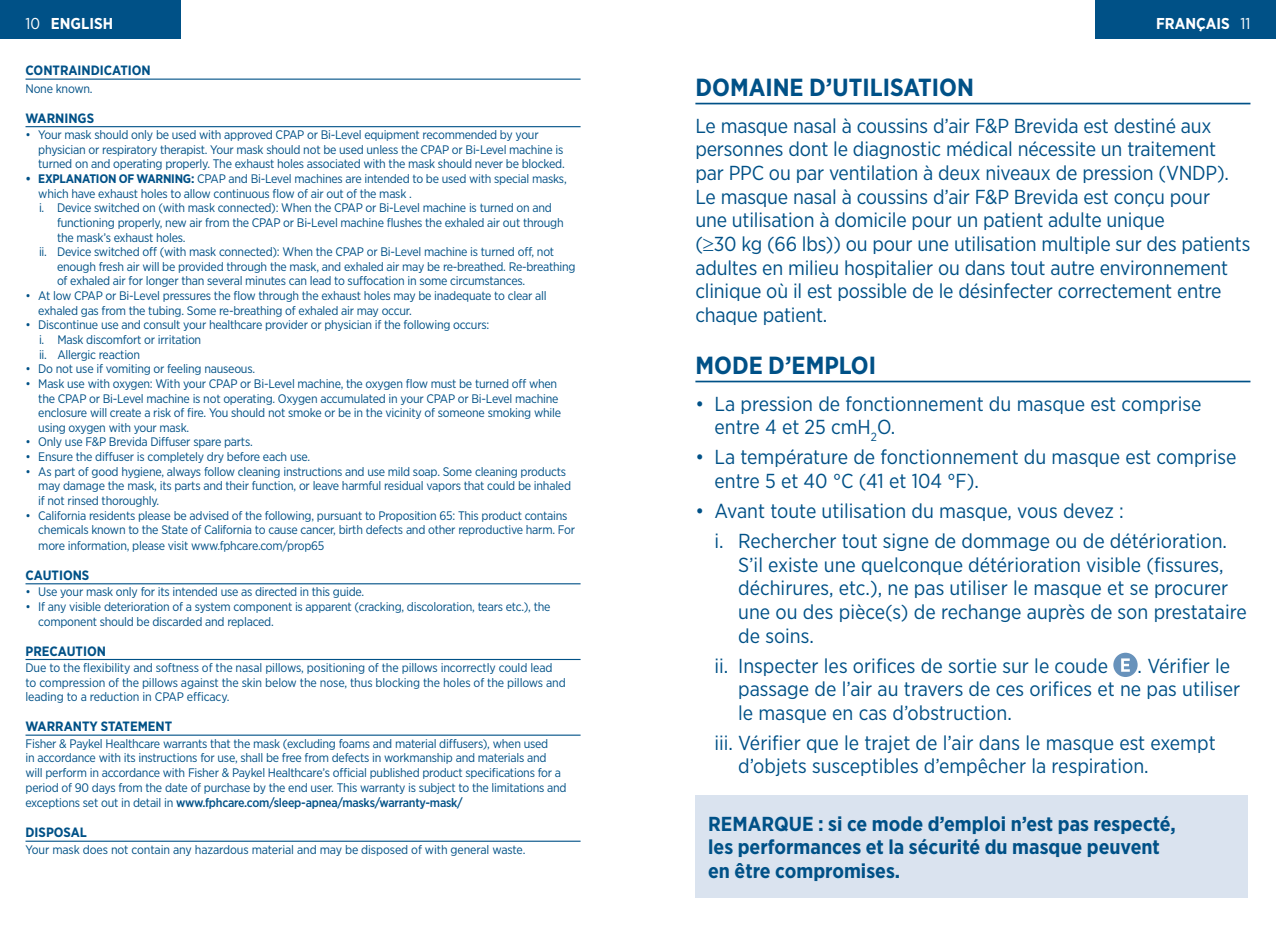
<style>
.page{position:relative;width:1276px;height:925px;background:#fff}
.page>*{position:absolute;margin:0;border:0;box-sizing:border-box;transform-origin:0 0}
.t1{font:700 24.75px "Gotham Narrow";color:#005187}
.t2{font:20.25px/23.6px "Gotham Narrow";letter-spacing:-.01em;color:#005187}
.t3{font:700 20.25px/23.6px "Gotham Narrow";color:#005187}
.t4{font:700 15.75px "Gotham Narrow";color:#fff}
.t5{font:700 13.5px "Gotham Narrow";color:#005187}
.t6{font:12.38px/14.6px "Gotham Narrow";letter-spacing:-.02em;color:#005187}
.s1{font-weight:400}
.s2{font-weight:700}
.s3{font-weight:500}
</style>
<div class="page">
<div style="left:0;top:0;width:180px;height:38px;background:#005187"></div>
<div style="left:1095px;top:0;width:181px;height:38px;background:#005187"></div>
<hr style="left:26px;top:79px;width:554px;height:1px;background:#005187">
<hr style="left:26px;top:126px;width:554px;height:1px;background:#005187">
<hr style="left:26px;top:583px;width:554px;height:1px;background:#005187">
<hr style="left:26px;top:659px;width:554px;height:1px;background:#005187">
<hr style="left:26px;top:734px;width:554px;height:2px;background:#005187">
<hr style="left:26px;top:840px;width:554px;height:2px;background:#005187">
<hr style="left:695px;top:103px;width:555px;height:1px;background:#005187">
<hr style="left:695px;top:381px;width:555px;height:1px;background:#005187">
<div style="left:1113px;top:653px;width:24px;height:24px;background:#6892bb;border-radius:50%"></div>
<svg style="left:1121px;top:658px;width:8px;height:14px"></svg>
<div style="left:695px;top:795px;width:553px;height:102px;background:#dae3ef"></div>
<p class="t4" style="left:26px;top:13px;width:89px"><span class="s1">10</span> ENGLISH</p>
<p class="t4" style="left:1156px;top:13px;width:96px">FRANÇAIS <span class="s1">11</span></p>
<p class="t5" style="left:26px;top:62px;width:127px">CONTRAINDICATION</p>
<p class="t6" style="left:26px;top:81px;width:69px">None known.</p>
<p class="t5" style="left:26px;top:109px;width:70px">WARNINGS</p>
<p class="t6" style="left:38px;top:127px;width:528px;text-indent:-13px">• Your mask should only be used with approved CPAP or Bi-Level equipment recommended by your physician or respiratory therapist. Your mask should not be used unless the CPAP or Bi-Level machine is turned on and operating properly. The exhaust holes associated with the mask should never be blocked.</p>
<p class="t6" style="left:38px;top:171px;width:530px;text-indent:-13px"><span class="s2">• EXPLANATION OF WARNING:</span> CPAP and Bi-Level machines are intended to be used with special masks, which have exhaust holes to allow continuous flow of air out of the mask .<br>i. Device switched on (with mask connected): When the CPAP or Bi-Level machine is turned on and</p>
<p class="t6" style="left:57px;top:215px;width:508px">functioning properly, new air from the CPAP or Bi-Level machine flushes the exhaled air out through</p>
<p class="t6" style="left:57px;top:230px;width:130px">the mask’s exhaust holes.</p>
<p class="t6" style="left:39px;top:244px;width:517px">ii. Device switched off (with mask connected): When the CPAP or Bi-Level machine is turned off, not</p>
<p class="t6" style="left:57px;top:259px;width:520px">enough fresh air will be provided through the mask, and exhaled air may be re-breathed. Re-breathing</p>
<p class="t6" style="left:57px;top:273px;width:470px">of exhaled air for longer than several minutes can lead to suffocation in some circumstances.</p>
<p class="t6" style="left:38px;top:288px;width:510px;text-indent:-13px">• At low CPAP or Bi-Level pressures the flow through the exhaust holes may be inadequate to clear all exhaled gas from the tubing. Some re-breathing of exhaled air may occur.</p>
<p class="t6" style="left:39px;top:317px;width:452px;text-indent:-14px">• Discontinue use and consult your healthcare provider or physician if the following occurs: i. Mask discomfort or irritation<br>ii. Allergic reaction</p>
<p class="t6" style="left:26px;top:361px;width:231px">• Do not use if vomiting or feeling nauseous.</p>
<p class="t6" style="left:38px;top:376px;width:524px;text-indent:-13px">• Mask use with oxygen: With your CPAP or Bi-Level machine, the oxygen flow must be turned off when the CPAP or Bi-Level machine is not operating. Oxygen accumulated in your CPAP or Bi-Level machine enclosure will create a risk of fire. You should not smoke or be in the vicinity of someone smoking while using oxygen with your mask.</p>
<p class="t6" style="left:26px;top:434px;width:229px">• Only use F&amp;P Brevida Diffuser spare parts.</p>
<p class="t6" style="left:26px;top:449px;width:286px">• Ensure the diffuser is completely dry before each use.</p>
<p class="t6" style="left:38px;top:464px;width:534px;text-indent:-13px">• As part of good hygiene, always follow cleaning instructions and use mild soap. Some cleaning products may damage the mask, its parts and their function, or leave harmful residual vapors that could be inhaled if not rinsed thoroughly.</p>
<p class="t6" style="left:38px;top:507px;width:538px;line-height:15.3px;text-indent:-13px">• California residents please be advised of the following, pursuant to Proposition 65: This product contains chemicals known to the State of California to cause cancer, birth defects and other reproductive harm. For more information, please visit www.fphcare.com/prop65</p>
<p class="t5" style="left:26px;top:567px;width:65px">CAUTIONS</p>
<p class="t6" style="left:26px;top:584px;width:340px">• Use your mask only for its intended use as directed in this guide.</p>
<p class="t6" style="left:38px;top:599px;width:514px;text-indent:-13px">• If any visible deterioration of a system component is apparent (cracking, discoloration, tears etc.), the component should be discarded and replaced.</p>
<p class="t5" style="left:26px;top:642px;width:82px">PRECAUTION</p>
<p class="t6" style="left:26px;top:660px;width:542px">Due to the flexibility and softness of the nasal pillows, positioning of the pillows incorrectly could lead to compression of the pillows against the skin below the nose, thus blocking the holes of the pillows and leading to a reduction in CPAP efficacy.</p>
<p class="t5" style="left:26px;top:718px;width:148px">WARRANTY STATEMENT</p>
<p class="t6" style="left:26px;top:735px;width:542px">Fisher &amp; Paykel Healthcare warrants that the mask (excluding foams and material diffusers), when used<br>in accordance with its instructions for use, shall be free from defects in workmanship and materials and will perform in accordance with Fisher &amp; Paykel Healthcare’s official published product specifications for a period of 90 days from the date of purchase by the end user. This warranty is subject to the limitations and exceptions set out in detail in <span class="s3">www.fphcare.com/sleep-apnea/masks/warranty-mask/</span></p>
<p class="t5" style="left:26px;top:824px;width:63px">DISPOSAL</p>
<p class="t6" style="left:26px;top:842px;width:501px">Your mask does not contain any hazardous material and may be disposed of with general waste.</p>
<h1 class="t1" style="left:695px;top:72px;width:280px">DOMAINE D’UTILISATION</h1>
<p class="t2" style="left:695px;top:113px;width:556px">Le masque nasal à coussins d’air F&amp;P Brevida est destiné aux personnes dont le diagnostic médical nécessite un traitement<br>par PPC ou par ventilation à deux niveaux de pression (VNDP).<br>Le masque nasal à coussins d’air F&amp;P Brevida est conçu pour<br>une utilisation à domicile pour un patient adulte unique<br>(≥30 kg (66 lbs)) ou pour une utilisation multiple sur des patients adultes en milieu hospitalier ou dans tout autre environnement clinique où il est possible de le désinfecter correctement entre chaque patient.</p>
<h1 class="t1" style="left:695px;top:350px;width:182px">MODE D’EMPLOI</h1>
<h2 class="t2" style="left:714px;top:391px;width:488px;text-indent:-19px">• La pression de fonctionnement du masque est comprise entre 4 et 25 cmH<sub>2</sub>O.</h2>
<h2 class="t2" style="left:714px;top:445px;width:523px;text-indent:-19px">• La température de fonctionnement du masque est comprise entre 5 et 40 °C (41 et 104 °F).</h2>
<h2 class="t2" style="left:714px;top:495px;width:514px;line-height:29.9px;text-indent:-19px">• Avant toute utilisation du masque, vous devez :<br>i. Rechercher tout signe de dommage ou de détérioration.</h2>
<h2 class="t2" style="left:738px;top:552px;width:510px">S’il existe une quelconque détérioration visible (fissures, déchirures, etc.), ne pas utiliser le masque et se procurer une ou des pièce(s) de rechange auprès de son prestataire de soins.</h2>
<h2 class="t2" style="left:714px;top:653px;width:395px">ii. Inspecter les orifices de sortie sur le coude</h2>
<h2 class="t2" style="left:738px;top:653px;width:504px;text-indent:399px">. Vérifier le passage de l’air au travers de ces orifices et ne pas utiliser le masque en cas d’obstruction.</h2>
<h2 class="t2" style="left:738px;top:730px;width:479px;text-indent:-24px">iii. Vérifier que le trajet de l’air dans le masque est exempt d’objets susceptibles d’empêcher la respiration.</h2>
<h2 class="t3" style="left:708px;top:811px;width:469px">REMARQUE : si ce mode d’emploi n’est pas respecté, les performances et la sécurité du masque peuvent en être compromises.</h2>
</div>
